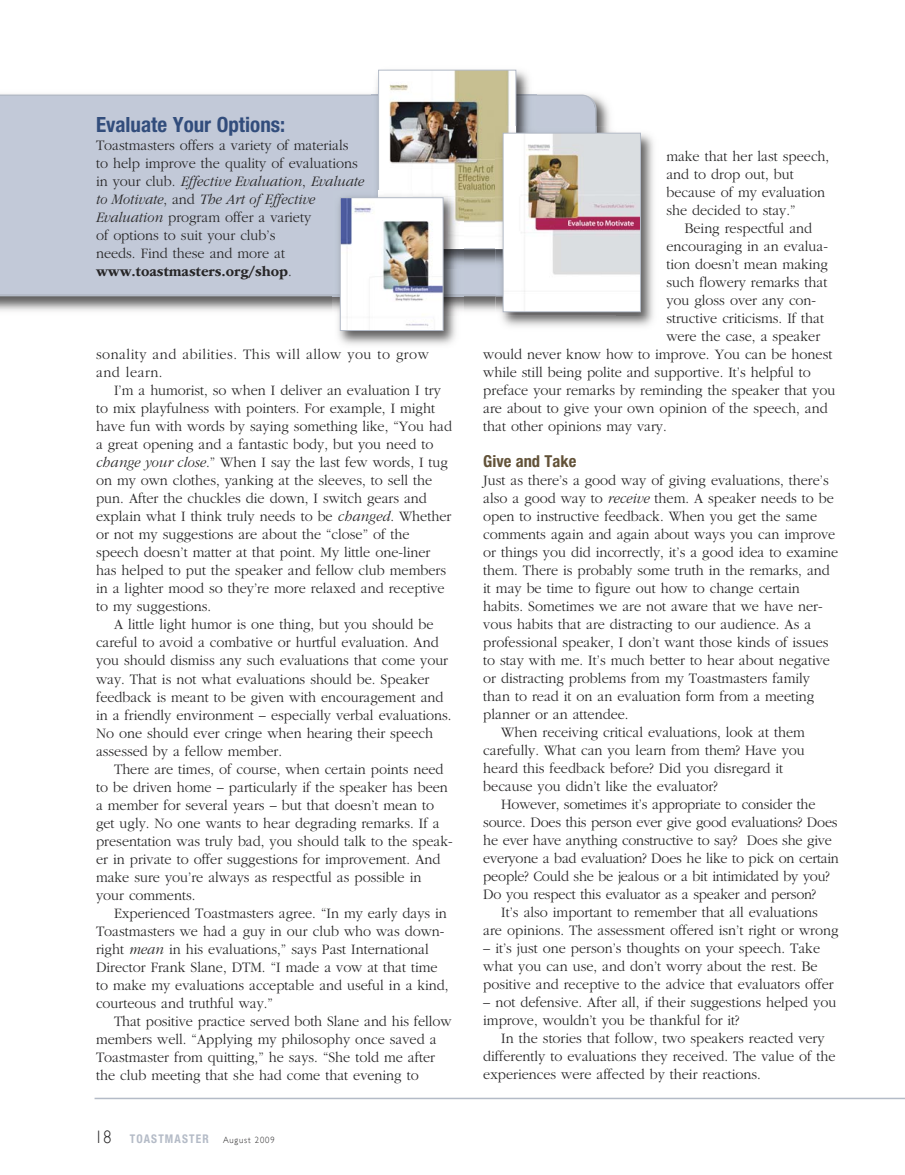
<style>
.page{position:relative;width:905px;height:1175px;background:#fff}
.page>*{position:absolute;margin:0;border:0;box-sizing:border-box;transform-origin:0 0}
.t1{font:700 condensed 21px "Helvetica Neue LT Std";color:#324d7c}
.t2{font:700 condensed 16.5px "Helvetica Neue LT Std";color:#625238}
.t3{font:300 15px/18px "ITC Garamond Std";color:#272627;scale:.95 1}
.t4{font:300 15px/18px "ITC Garamond Std";letter-spacing:.035em;color:#272627;scale:.95 1}
.t5{font:700 condensed 12px "Helvetica Neue LT Std";letter-spacing:.1em;color:#b4bbc7;scale:.95 1}
.s1{font-style:italic}
.s2{font-weight:700}
.s3{font-family:"Gill Sans";font-weight:300;font-stretch:normal;font-size:18px;color:#272627}
.s4{font-family:"Gill Sans";font-weight:300;font-stretch:normal;font-size:9px;color:#272627}
</style>
<div class="page">
<hr style="left:94px;top:1097px;width:810px;height:2px;background:#b4bbc7">
<img style="left:0;top:96px;width:610px;height:215px">
<div style="left:0;top:94px;width:596px;height:202px;background:#c2c9d8"></div>
<img style="left:371px;top:69px;width:165px;height:199px">
<img style="left:380px;top:72px;width:134px;height:175px">
<div style="left:378px;top:70px;width:138px;height:179px;border:1px solid #b4bbc7"></div>
<img style="left:495px;top:126px;width:159px;height:201px">
<img style="left:495px;top:126px;width:100px;height:169px">
<img style="left:495px;top:126px;width:41px;height:142px">
<img style="left:495px;top:126px;width:20px;height:122px">
<img style="left:504px;top:135px;width:135px;height:175px">
<div style="left:502px;top:133px;width:139px;height:179px;border:1px solid #b4bbc7"></div>
<img style="left:333px;top:191px;width:130px;height:154px">
<img style="left:379px;top:191px;width:84px;height:57px">
<img style="left:342px;top:199px;width:99px;height:130px">
<div style="left:340px;top:197px;width:103px;height:134px;border:1px solid #b4bbc7"></div>
<h1 class="t1" style="left:96px;top:117px;width:191px">Evaluate Your Options:</h1>
<p class="t3" style="left:96px;top:137px;width:284px">Toastmasters offers a variety of materials to help improve the quality of evaluations in your club. <span class="s1">Effective Evaluation</span>, <span class="s1">Evaluate to Motivate</span>, and <span class="s1">The Art of Effective Evaluation</span> program offer a variety<br>of options to suit your club’s<br>needs. Find these and more at <span class="s2">www.toastmasters.org/shop</span>.</p>
<p class="t3" style="left:666px;top:148px;width:173px">make that her last speech, and to drop out, but because of my evaluation she decided to stay.”</p>
<p class="t3" style="left:684px;top:220px;width:136px">Being respectful and</p>
<p class="t3" style="left:666px;top:238px;width:172px">encouraging in an evalua-</p>
<p class="t3" style="left:666px;top:256px;width:172px">tion doesn’t mean making</p>
<p class="t3" style="left:666px;top:274px;width:171px">such flowery remarks that</p>
<p class="t3" style="left:666px;top:292px;width:159px">you gloss over any con-</p>
<p class="t3" style="left:666px;top:310px;width:167px">structive criticisms. If that</p>
<p class="t3" style="left:666px;top:328px;width:163px">were the case, a speaker</p>
<p class="t3" style="left:483px;top:346px;width:369px">would never know how to improve. You can be honest</p>
<p class="t3" style="left:483px;top:364px;width:346px">while still being polite and supportive. It’s helpful to</p>
<p class="t3" style="left:483px;top:382px;width:372px">preface your remarks by reminding the speaker that you</p>
<p class="t3" style="left:483px;top:400px;width:364px">are about to give your own opinion of the speech, and</p>
<p class="t3" style="left:483px;top:418px;width:195px">that other opinions may vary.</p>
<p class="t2" style="left:483px;top:455px;width:94px">Give and Take</p>
<p class="t3" style="left:483px;top:472px;width:365px">Just as there’s a good way of giving evaluations, there’s</p>
<p class="t3" style="left:483px;top:490px;width:370px">also a good way to <span class="s1">receive</span> them. A speaker needs to be</p>
<p class="t3" style="left:483px;top:508px;width:353px">open to instructive feedback. When you get the same</p>
<p class="t3" style="left:483px;top:526px;width:372px">comments again and again about ways you can improve</p>
<p class="t3" style="left:483px;top:544px;width:375px">or things you did incorrectly, it’s a good idea to examine</p>
<p class="t3" style="left:483px;top:562px;width:366px">them. There is probably some truth in the remarks, and</p>
<p class="t3" style="left:483px;top:580px;width:334px">it may be time to figure out how to change certain</p>
<p class="t3" style="left:483px;top:598px;width:359px">habits. Sometimes we are not aware that we have ner-</p>
<p class="t3" style="left:483px;top:616px;width:347px">vous habits that are distracting to our audience. As a</p>
<p class="t3" style="left:483px;top:634px;width:365px">professional speaker, I don’t want those kinds of issues</p>
<p class="t3" style="left:483px;top:652px;width:366px">to stay with me. It’s much better to hear about negative</p>
<p class="t3" style="left:483px;top:670px;width:345px">or distracting problems from my Toastmasters family</p>
<p class="t3" style="left:483px;top:688px;width:350px">than to read it on an evaluation form from a meeting</p>
<p class="t3" style="left:483px;top:706px;width:154px">planner or an attendee.</p>
<p class="t3" style="left:501px;top:724px;width:321px">When receiving critical evaluations, look at them</p>
<p class="t3" style="left:483px;top:742px;width:340px">carefully. What can you learn from them? Have you</p>
<p class="t3" style="left:483px;top:760px;width:317px">heard this feedback before? Did you disregard it</p>
<p class="t3" style="left:483px;top:778px;width:248px">because you didn’t like the evaluator?</p>
<p class="t3" style="left:501px;top:796px;width:332px">However, sometimes it’s appropriate to consider the</p>
<p class="t3" style="left:483px;top:814px;width:374px">source. Does this person ever give good evaluations? Does</p>
<p class="t3" style="left:483px;top:832px;width:368px">he ever have anything constructive to say? Does she give</p>
<p class="t3" style="left:483px;top:850px;width:376px">everyone a bad evaluation? Does he like to pick on certain</p>
<p class="t3" style="left:483px;top:868px;width:366px">people? Could she be jealous or a bit intimidated by you?</p>
<p class="t3" style="left:483px;top:886px;width:352px">Do you respect this evaluator as a speaker and person?</p>
<p class="t3" style="left:501px;top:904px;width:335px">It’s also important to remember that all evaluations</p>
<p class="t3" style="left:483px;top:922px;width:375px">are opinions. The assessment offered isn’t right or wrong</p>
<p class="t3" style="left:483px;top:940px;width:370px">– it’s just one person’s thoughts on your speech. Take what you can use, and don’t worry about the rest. Be positive and receptive to the advice that evaluators offer</p>
<p class="t3" style="left:483px;top:994px;width:373px">– not defensive. After all, if their suggestions helped you improve, wouldn’t you be thankful for it?</p>
<p class="t3" style="left:483px;top:1030px;width:372px;text-indent:18px">In the stories that follow, two speakers reacted very differently to evaluations they received. The value of the experiences were affected by their reactions.</p>
<p class="t4" style="left:96px;top:347px;width:352px">sonality and abilities. This will allow you to grow and learn.</p>
<p class="t3" style="left:96px;top:383px;width:376px;text-indent:18px">I’m a humorist, so when I deliver an evaluation I try to mix playfulness with pointers. For example, I might have fun with words by saying something like, “You had a great opening and a fantastic body, but you need to <span class="s1">change your close</span>.” When I say the last few words, I tug on my own clothes, yanking at the sleeves, to sell the pun. After the chuckles die down, I switch gears and explain what I think truly needs to be <span class="s1">changed</span>. Whether or not my suggestions are about the “close” of the speech doesn’t matter at that point. My little one-liner has helped to put the speaker and fellow club members in a lighter mood so they’re more relaxed and receptive to my suggestions.</p>
<p class="t3" style="left:96px;top:617px;width:375px;text-indent:18px">A little light humor is one thing, but you should be careful to avoid a combative or hurtful evaluation. And you should dismiss any such evaluations that come your way. That is not what evaluations should be. Speaker feedback is meant to be given with encouragement and in a friendly environment – especially verbal evaluations.<br>No one should ever cringe when hearing their speech assessed by a fellow member.</p>
<p class="t3" style="left:96px;top:761px;width:377px;text-indent:18px">There are times, of course, when certain points need to be driven home – particularly if the speaker has been a member for several years – but that doesn’t mean to get ugly. No one wants to hear degrading remarks. If a presentation was truly bad, you should talk to the speak&shy;er in private to offer suggestions for improvement. And make sure you’re always as respectful as possible in your comments.</p>
<p class="t3" style="left:96px;top:905px;width:372px;text-indent:18px">Experienced Toastmasters agree. “In my early days in Toastmasters we had a guy in our club who was down&shy;right <span class="s1">mean</span> in his evaluations,” says Past International Director Frank Slane, DTM. “I made a vow at that time to make my evaluations acceptable and useful in a kind, courteous and truthful way.”</p>
<p class="t3" style="left:96px;top:1013px;width:375px;text-indent:18px">That positive practice served both Slane and his fellow members well. “Applying my philosophy once saved a Toastmaster from quitting,” he says. “She told me after the club meeting that she had come that evening to</p>
<p class="t5" style="left:95px;top:1134px;width:191px"><span class="s3">18</span> TOASTMASTER <span class="s4">August 2009</span></p>
</div>
